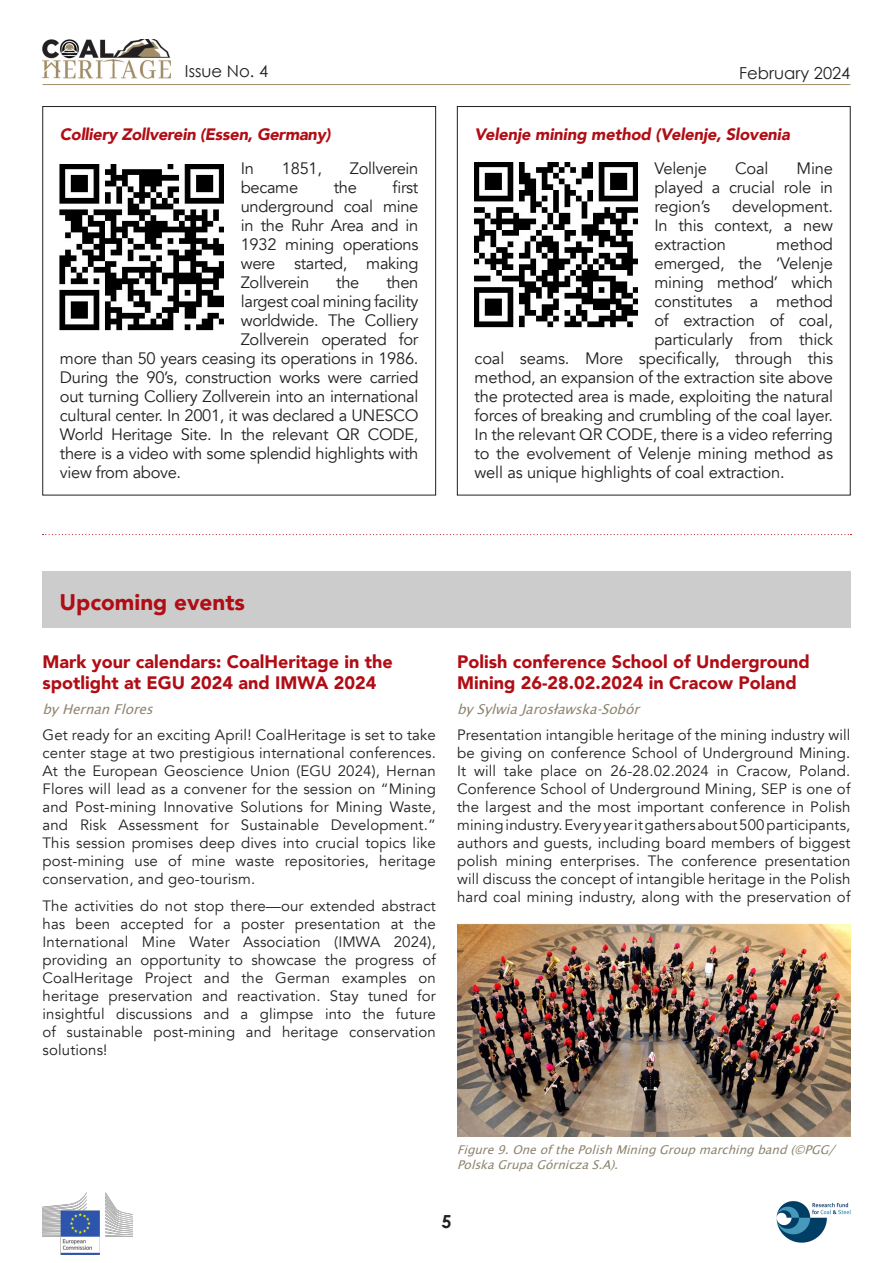
<style>
.page{position:relative;width:893px;height:1263px;background:#fff}
.page>*{position:absolute;margin:0;border:0;box-sizing:border-box;transform-origin:0 0}
.PODNASLOV{font:900 22.5px "Avenir";color:#b00d15}
.PODNASLOV-2{font:900 18px/21.6px "Avenir";color:#b00d15}
.t1{font:700 18px "Century Gothic";color:#231f20}
.t2{font:16.5px/18.9px "Avenir";letter-spacing:-.01em;color:#231f20;text-align:justify}
.t3{font:italic 900 16.5px "Avenir";letter-spacing:-.02em;color:#b00d15}
.PODNASLOV-3{font:16.5px "Century Gothic";color:#231f20}
.BODY_10{font:15px/18px "Avenir";letter-spacing:.01em;color:#231f20;text-align:justify}
.PODNAPIS_RDEČ{font:italic 13.5px "Lucida San TEE Roma";color:#8d846e}
.PODNAPIS_RDEČ-2{font:italic 12px/14.4px "Lucida San TEE Roma";color:#8d846e}
</style>
<div class="page">
<img style="left:776px;top:1201px;width:75px;height:42px">
<img style="left:43px;top:1192px;width:89px;height:62px">
<hr style="left:43px;top:84px;width:807px;height:1px;background:#a18e69">
<img style="left:43px;top:39px;width:128px;height:40px">
<div style="left:43px;top:106px;width:393px;height:389px;border:1px solid #231f20"></div>
<div style="left:457px;top:106px;width:393px;height:389px;border:1px solid #231f20"></div>
<img style="left:60px;top:165px;width:164px;height:165px">
<img style="left:474px;top:162px;width:163px;height:165px">
<div style="left:43px;top:571px;width:808px;height:56px;background:#ccc"></div>
<svg style="left:43px;top:534px;width:808px;height:1px"></svg>
<img style="left:457px;top:923px;width:393px;height:213px">
<p class="PODNASLOV-3" style="left:185px;top:60px;width:85px">Issue No. 4</p>
<p class="PODNASLOV-3" style="left:739px;top:61px;width:113px">February 2024</p>
<p class="t3" style="left:60px;top:121px;width:272px">Colliery Zollverein (Essen, Germany)</p>
<p class="t2" style="left:241px;top:159px;width:15px">In</p>
<p class="t2" style="left:282px;top:159px;width:41px">1851,</p>
<p class="t2" style="left:350px;top:159px;width:70px">Zollverein</p>
<p class="t2" style="left:241px;top:178px;width:59px">became</p>
<p class="t2" style="left:334px;top:178px;width:25px">the</p>
<p class="t2" style="left:241px;top:178px;width:179px;text-indent:152px">first underground coal mine in the Ruhr Area and in 1932 mining operations were started, making Zollverein</p>
<p class="t2" style="left:336px;top:273px;width:25px">the</p>
<p class="t2" style="left:386px;top:273px;width:34px">then</p>
<p class="t2" style="left:241px;top:292px;width:179px">largest coal mining facility</p>
<p class="t2" style="left:241px;top:311px;width:179px">worldwide. The Colliery</p>
<p class="t2" style="left:241px;top:330px;width:179px">Zollverein operated for</p>
<p class="t2" style="left:60px;top:349px;width:360px">more than 50 years ceasing its operations in 1986.</p>
<p class="t2" style="left:60px;top:368px;width:360px">During the 90’s, construction works were carried</p>
<p class="t2" style="left:60px;top:387px;width:360px">out turning Colliery Zollverein into an international</p>
<p class="t2" style="left:60px;top:406px;width:360px">cultural center. In 2001, it was declared a UNESCO</p>
<p class="t2" style="left:60px;top:425px;width:360px">World Heritage Site. In the relevant QR CODE,</p>
<p class="t2" style="left:60px;top:444px;width:360px">there is a video with some splendid highlights with</p>
<p class="t2" style="left:60px;top:463px;width:123px">view from above.</p>
<p class="t3" style="left:475px;top:121px;width:317px">Velenje mining method (Velenje, Slovenia</p>
<p class="t2" style="left:654px;top:159px;width:54px">Velenje</p>
<p class="t2" style="left:735px;top:159px;width:35px">Coal</p>
<p class="t2" style="left:654px;top:159px;width:180px;text-indent:142px">Mine played a crucial role in region’s</p>
<p class="t2" style="left:654px;top:197px;width:180px;text-indent:78px">development.<br>In this context, a new extraction</p>
<p class="t2" style="left:776px;top:235px;width:58px">method</p>
<p class="t2" style="left:654px;top:254px;width:180px">emerged, the ‘Velenje</p>
<p class="t2" style="left:654px;top:273px;width:180px">mining method’ which</p>
<p class="t2" style="left:654px;top:292px;width:180px">constitutes a method</p>
<p class="t2" style="left:654px;top:311px;width:180px">of extraction of coal,</p>
<p class="t2" style="left:654px;top:330px;width:180px">particularly from thick</p>
<p class="t2" style="left:475px;top:349px;width:360px">coal seams. More specifically, through this</p>
<p class="t2" style="left:475px;top:368px;width:360px">method, an expansion of the extraction site above</p>
<p class="t2" style="left:475px;top:387px;width:360px">the protected area is made, exploiting the natural</p>
<p class="t2" style="left:475px;top:406px;width:360px">forces of breaking and crumbling of the coal layer.</p>
<p class="t2" style="left:475px;top:425px;width:360px">In the relevant QR CODE, there is a video referring</p>
<p class="t2" style="left:475px;top:444px;width:360px">to the evolvement of Velenje mining method as</p>
<p class="t2" style="left:475px;top:463px;width:312px">well as unique highlights of coal extraction.</p>
<p class="PODNASLOV" style="left:60px;top:583px;width:187px">Upcoming events</p>
<p class="PODNASLOV-2" style="left:43px;top:650px;width:352px">Mark your calendars: CoalHeritage in the spotlight at EGU 2024 and IMWA 2024</p>
<p class="PODNAPIS_RDEČ" style="left:43px;top:701px;width:116px">byHernan Flores</p>
<p class="BODY_10" style="left:43px;top:726px;width:395px">Get ready for an exciting April! CoalHeritage is set to take center stage at two prestigious international conferences.<br>At the European Geoscience Union (EGU 2024), Hernan Flores will lead as a convener for the session on “Mining and Post-mining Innovative Solutions for Mining Waste, and Risk Assessment for Sustainable Development.” This session promises deep dives into crucial topics like post-mining use of mine waste repositories, heritage conservation, and geo-tourism.</p>
<p class="BODY_10" style="left:43px;top:897px;width:395px">The activities do not stop there—our extended abstract has been accepted for a poster presentation at the International Mine Water Association (IMWA 2024), providing an opportunity to showcase the progress of CoalHeritage Project and the German examples on heritage preservation and reactivation. Stay tuned for insightful discussions and a glimpse into the future of sustainable post-mining and heritage conservation solutions!</p>
<p class="PODNASLOV-2" style="left:457px;top:650px;width:354px">Polish conference School of Underground<br>Mining 26-28.02.2024 in Cracow Poland</p>
<p class="PODNAPIS_RDEČ" style="left:457px;top:701px;width:188px">bySylwiaJarosławska-Sobór</p>
<p class="BODY_10" style="left:457px;top:726px;width:395px">Presentation intangible heritage of the mining industry will be giving on conference School of Underground Mining.<br>It will take place on 26-28.02.2024 in Cracow, Poland.<br>Conference School of Underground Mining, SEP is one of the largest and the most important conference in Polish mining industry. Every year it gathers about 500 participants, authors and guests, including board members of biggest polish mining enterprises. The conference presentation will discuss the concept of intangible heritage in the Polish hard coal mining industry, along with the preservation of</p>
<p class="PODNAPIS_RDEČ-2" style="left:457px;top:1142px;width:383px">Figure9.OneofthePolish Mining Group marching band (©PGG/<br>PolskaGrupaGórniczaS.A).</p>
<p class="t1" style="left:441px;top:1207px;width:12px">5</p>
</div>
